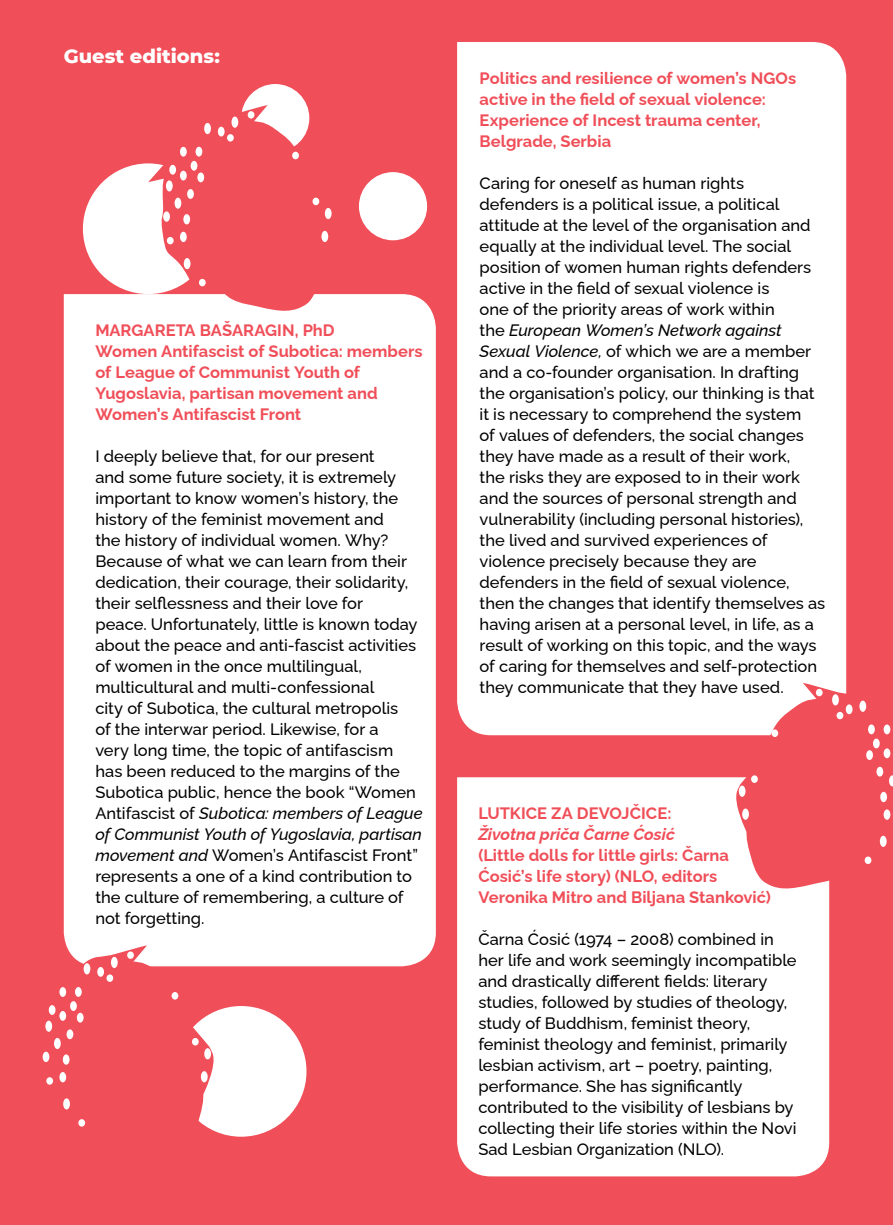
<style>
.page{position:relative;width:893px;height:1225px;background:#f04e58}
.page>*{position:absolute;margin:0;border:0;box-sizing:border-box;transform-origin:0 0}
.t1{font:800 19.5px "Montserrat";color:#fff}
.t2{font:500 16.5px/21px "Raleway";color:#000}
.t3{font:700 16.5px/21px "Raleway";color:#f04e58}
.t4{font:italic 700 16.5px "Raleway";color:#f04e58}
.s1{font-style:italic}
</style>
<div class="page">
<div style="left:457px;top:777px;width:372px;height:399px;background:#fff"></div>
<div style="left:64px;top:294px;width:372px;height:672px;background:#fff"></div>
<div style="left:457px;top:42px;width:389px;height:693px;background:#fff"></div>
<div style="left:359px;top:172px;width:68px;height:68px;background:#fff;border-radius:50%"></div>
<div style="left:241px;top:84px;width:68px;height:68px;background:#fff;border-radius:50%"></div>
<div style="left:83px;top:163px;width:131px;height:131px;background:#fff;border-radius:50%"></div>
<div style="left:176px;top:1006px;width:130px;height:130px;background:#fff;border-radius:50%"></div>
<svg style="left:42px;top:945px;width:176px;height:188px"></svg>
<div style="left:54px;top:1038px;width:7px;height:11px;background:#fff;border-radius:50%"></div>
<div style="left:67px;top:1029px;width:6px;height:10px;background:#fff;border-radius:50%"></div>
<div style="left:59px;top:1011px;width:7px;height:9px;background:#fff;border-radius:50%"></div>
<div style="left:49px;top:1005px;width:7px;height:10px;background:#fff;border-radius:50%"></div>
<div style="left:70px;top:1001px;width:7px;height:10px;background:#fff;border-radius:50%"></div>
<div style="left:77px;top:1012px;width:7px;height:10px;background:#fff;border-radius:50%"></div>
<div style="left:75px;top:987px;width:7px;height:10px;background:#fff;border-radius:50%"></div>
<div style="left:59px;top:987px;width:7px;height:10px;background:#fff;border-radius:50%"></div>
<div style="left:97px;top:967px;width:7px;height:9px;background:#fff;border-radius:50%"></div>
<div style="left:106px;top:974px;width:7px;height:8px;background:#fff;border-radius:50%"></div>
<div style="left:127px;top:951px;width:7px;height:8px;background:#fff;border-radius:50%"></div>
<div style="left:84px;top:963px;width:6px;height:11px;background:#fff;border-radius:50%"></div>
<div style="left:111px;top:956px;width:7px;height:12px;background:#fff;border-radius:50%"></div>
<div style="left:204px;top:1048px;width:7px;height:11px;background:#fff;border-radius:50%"></div>
<div style="left:201px;top:1071px;width:7px;height:11px;background:#fff;border-radius:50%"></div>
<div style="left:192px;top:1038px;width:7px;height:7px;background:#fff;border-radius:50%"></div>
<div style="left:172px;top:992px;width:6px;height:7px;background:#fff;border-radius:50%"></div>
<div style="left:45px;top:1020px;width:7px;height:11px;background:#fff;border-radius:50%"></div>
<div style="left:43px;top:1051px;width:6px;height:11px;background:#fff;border-radius:50%"></div>
<div style="left:63px;top:1054px;width:7px;height:10px;background:#fff;border-radius:50%"></div>
<div style="left:59px;top:1072px;width:7px;height:10px;background:#fff;border-radius:50%"></div>
<div style="left:46px;top:1077px;width:7px;height:7px;background:#fff;border-radius:50%"></div>
<div style="left:63px;top:1098px;width:7px;height:11px;background:#fff;border-radius:50%"></div>
<div style="left:78px;top:1119px;width:7px;height:7px;background:#fff;border-radius:50%"></div>
<svg style="left:732px;top:683px;width:161px;height:209px"></svg>
<div style="left:876px;top:767px;width:7px;height:9px;background:#fff;border-radius:50%"></div>
<div style="left:884px;top:748px;width:6px;height:10px;background:#fff;border-radius:50%"></div>
<div style="left:873px;top:738px;width:7px;height:10px;background:#fff;border-radius:50%"></div>
<div style="left:866px;top:750px;width:7px;height:10px;background:#fff;border-radius:50%"></div>
<div style="left:868px;top:724px;width:7px;height:10px;background:#fff;border-radius:50%"></div>
<div style="left:884px;top:724px;width:6px;height:10px;background:#fff;border-radius:50%"></div>
<div style="left:846px;top:704px;width:6px;height:10px;background:#fff;border-radius:50%"></div>
<div style="left:837px;top:712px;width:6px;height:7px;background:#fff;border-radius:50%"></div>
<div style="left:816px;top:689px;width:7px;height:7px;background:#fff;border-radius:50%"></div>
<div style="left:859px;top:700px;width:7px;height:12px;background:#fff;border-radius:50%"></div>
<div style="left:832px;top:694px;width:7px;height:11px;background:#fff;border-radius:50%"></div>
<div style="left:739px;top:785px;width:6px;height:12px;background:#fff;border-radius:50%"></div>
<div style="left:742px;top:808px;width:7px;height:12px;background:#fff;border-radius:50%"></div>
<div style="left:751px;top:775px;width:7px;height:8px;background:#fff;border-radius:50%"></div>
<div style="left:771px;top:729px;width:7px;height:8px;background:#fff;border-radius:50%"></div>
<div style="left:880px;top:792px;width:7px;height:10px;background:#fff;border-radius:50%"></div>
<div style="left:884px;top:809px;width:6px;height:11px;background:#fff;border-radius:50%"></div>
<div style="left:880px;top:835px;width:7px;height:12px;background:#fff;border-radius:50%"></div>
<div style="left:865px;top:856px;width:6px;height:8px;background:#fff;border-radius:50%"></div>
<svg style="left:148px;top:105px;width:190px;height:209px"></svg>
<div style="left:175px;top:198px;width:6px;height:11px;background:#fff;border-radius:50%"></div>
<div style="left:187px;top:189px;width:7px;height:10px;background:#fff;border-radius:50%"></div>
<div style="left:180px;top:171px;width:7px;height:9px;background:#fff;border-radius:50%"></div>
<div style="left:169px;top:165px;width:7px;height:10px;background:#fff;border-radius:50%"></div>
<div style="left:191px;top:161px;width:6px;height:10px;background:#fff;border-radius:50%"></div>
<div style="left:197px;top:172px;width:7px;height:10px;background:#fff;border-radius:50%"></div>
<div style="left:196px;top:147px;width:6px;height:10px;background:#fff;border-radius:50%"></div>
<div style="left:180px;top:147px;width:7px;height:10px;background:#fff;border-radius:50%"></div>
<div style="left:218px;top:127px;width:7px;height:9px;background:#fff;border-radius:50%"></div>
<div style="left:227px;top:134px;width:7px;height:8px;background:#fff;border-radius:50%"></div>
<div style="left:248px;top:111px;width:6px;height:8px;background:#fff;border-radius:50%"></div>
<div style="left:204px;top:123px;width:7px;height:11px;background:#fff;border-radius:50%"></div>
<div style="left:231px;top:116px;width:7px;height:12px;background:#fff;border-radius:50%"></div>
<div style="left:325px;top:208px;width:7px;height:11px;background:#fff;border-radius:50%"></div>
<div style="left:321px;top:231px;width:7px;height:11px;background:#fff;border-radius:50%"></div>
<div style="left:312px;top:198px;width:7px;height:7px;background:#fff;border-radius:50%"></div>
<div style="left:292px;top:152px;width:7px;height:7px;background:#fff;border-radius:50%"></div>
<div style="left:166px;top:180px;width:7px;height:11px;background:#fff;border-radius:50%"></div>
<div style="left:163px;top:211px;width:7px;height:11px;background:#fff;border-radius:50%"></div>
<div style="left:183px;top:214px;width:7px;height:10px;background:#fff;border-radius:50%"></div>
<div style="left:180px;top:232px;width:7px;height:10px;background:#fff;border-radius:50%"></div>
<div style="left:167px;top:237px;width:7px;height:7px;background:#fff;border-radius:50%"></div>
<div style="left:184px;top:258px;width:7px;height:11px;background:#fff;border-radius:50%"></div>
<div style="left:199px;top:279px;width:7px;height:7px;background:#fff;border-radius:50%"></div>
<p class="t1" style="left:64px;top:42px;width:158px">Guest editions:</p>
<p class="t3" style="left:95px;top:318px;width:329px">Margareta Bašaragin, PhD<br>Women Antifascist of Subotica: members of League of Communist Youth of<br>Yugoslavia, partisan movement and<br>Women’s Antifascist Front</p>
<p class="t2" style="left:95px;top:444px;width:329px">I deeply believe that, for our present<br>and some future society, it is extremely important to know women’s history, the history of the feminist movement and<br>the history of individual women. Why?<br>Because of what we can learn from their dedication, their courage, their solidarity, their selflessness and their love for<br>peace. Unfortunately, little is known today about the peace and anti-fascist activities of women in the once multilingual, multicultural and multi-confessional<br>city of Subotica, the cultural metropolis<br>of the interwar period. Likewise, for a<br>very long time, the topic of antifascism has been reduced to the margins of the Subotica public, hence the book “Women Antifascist of <span class="s1">Subotica: members of League of Communist Youth of Yugoslavia, partisan movement and</span> Women’s Antifascist Front” represents a one of a kind contribution to the culture of remembering, a culture of not forgetting.</p>
<p class="t3" style="left:480px;top:66px;width:318px">Politics and resilience of women’s NGOs active in the field of sexual violence:<br>Experience of Incest trauma center, Belgrade, Serbia</p>
<p class="t2" style="left:480px;top:171px;width:347px">Caring for oneself as human rights defenders is a political issue, a political attitude at the level of the organisation and equally at the individual level. The social position of women human rights defenders active in the field of sexual violence is<br>one of the priority areas of work within<br>the <span class="s1">European Women’s Network against Sexual Violence,</span> of which we are a member and a co-founder organisation. In drafting the organisation’s policy, our thinking is that it is necessary to comprehend the system<br>of values of defenders, the social changes they have made as a result of their work,<br>the risks they are exposed to in their work and the sources of personal strength and vulnerability (including personal histories), the lived and survived experiences of violence precisely because they are defenders in the field of sexual violence, then the changes that identify themselves as having arisen at a personal level, in life, as a result of working on this topic, and the ways of caring for themselves and self-protection they communicate that they have used.</p>
<p class="t3" style="left:478px;top:801px;width:195px">Lutkice za devojčice:</p>
<p class="t4" style="left:478px;top:821px;width:198px">Životna priča Čarne Ćosić</p>
<p class="t3" style="left:478px;top:843px;width:294px">(Little dolls for little girls: Čarna<br>Ćosić’s life story) (NLO, editors<br>Veronika Mitro and Biljana Stanković)</p>
<p class="t2" style="left:478px;top:927px;width:320px">Čarna Ćosić (1974 – 2008) combined in her life and work seemingly incompatible and drastically different fields: literary studies, followed by studies of theology, study of Buddhism, feminist theory, feminist theology and feminist, primarily lesbian activism, art – poetry, painting, performance. She has significantly contributed to the visibility of lesbians by collecting their life stories within the Novi Sad Lesbian Organization (NLO).</p>
</div>
